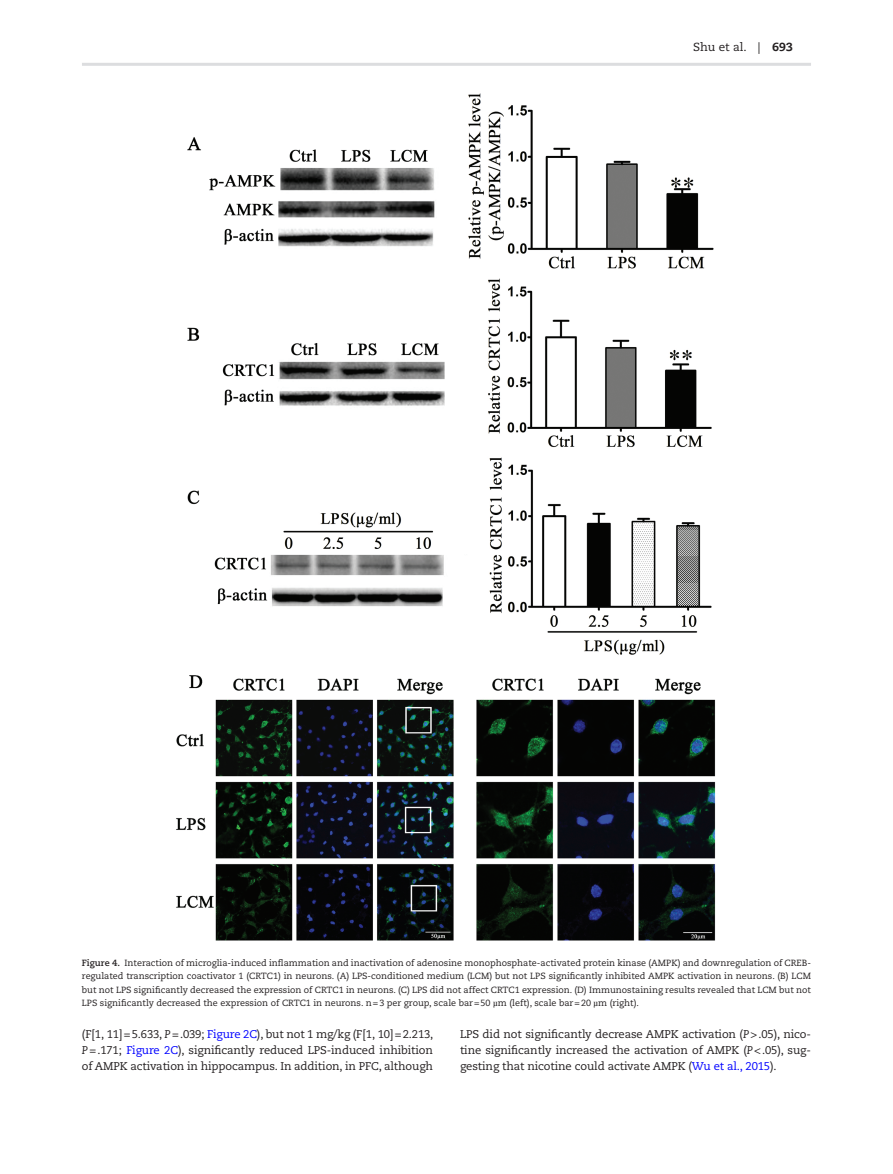
<style>
.page{position:relative;width:893px;height:1174px;background:#fff}
.page>*{position:absolute;margin:0;border:0;box-sizing:border-box;transform-origin:0 0}
.t1{font:11.7px "Caecilia LT Std";color:#231f20}
.t2{font:11.25px/15.8px "Caecilia LT Std";letter-spacing:-.01em;color:#231f20;text-align:justify}
.t3{font:9px/13.5px "Caecilia LT Std";color:#231f20;text-align:justify}
.s1{font-weight:800}
.s2{font-weight:700}
.s3{font-family:"Gandhari Unicode"}
.s4{font-style:italic}
.s5{color:#00f}
</style>
<div class="page">
<hr style="left:82px;top:63px;width:729px;height:3px;background:#dcdddf">
<img style="left:176px;top:93px;width:540px;height:848px">
<p class="t1" style="left:693px;top:40px;width:101px">Shu et al. | <span class="s1">693</span></p>
<p class="t3" style="left:82px;top:956px;width:731px"><span class="s2">Figure 4.</span> Interaction of microglia-induced inflammation and inactivation of adenosine monophosphate-activated protein kinase (AMPK) and downregulation of CREB&shy;regulated transcription coactivator 1 (CRTC1) in neurons. (A) LPS-conditioned medium (LCM) but not LPS significantly inhibited AMPK activation in neurons. (B) LCM but not LPS significantly decreased the expression of CRTC1 in neurons. (C) LPS did not affect CRTC1 expression. (D) Immunostaining results revealed that LCM but not LPS significantly decreased the expression of CRTC1 in neurons. n=3 per group, scale bar=50 <span class="s3">µ</span>m (left), scale bar=20 <span class="s3">µ</span>m (right).</p>
<p class="t2" style="left:82px;top:1026px;width:353px">(F[1, 11]=5.633, <span class="s4">P</span>=.039; <span class="s5">Figure 2C</span>), but not 1 mg/kg (F[1, 10]=2.213, <span class="s4">P</span>=.171; <span class="s5">Figure 2C</span>), significantly reduced LPS-induced inhibition of AMPK activation in hippocampus. In addition, in PFC, although</p>
<p class="t2" style="left:460px;top:1026px;width:353px">LPS did not significantly decrease AMPK activation (<span class="s4">P</span>&gt;.05), nico&shy;tine significantly increased the activation of AMPK (<span class="s4">P</span>&lt;.05), sug&shy;gesting that nicotine could activate AMPK (<span class="s5">Wu et al., 2015</span>).</p>
</div>
